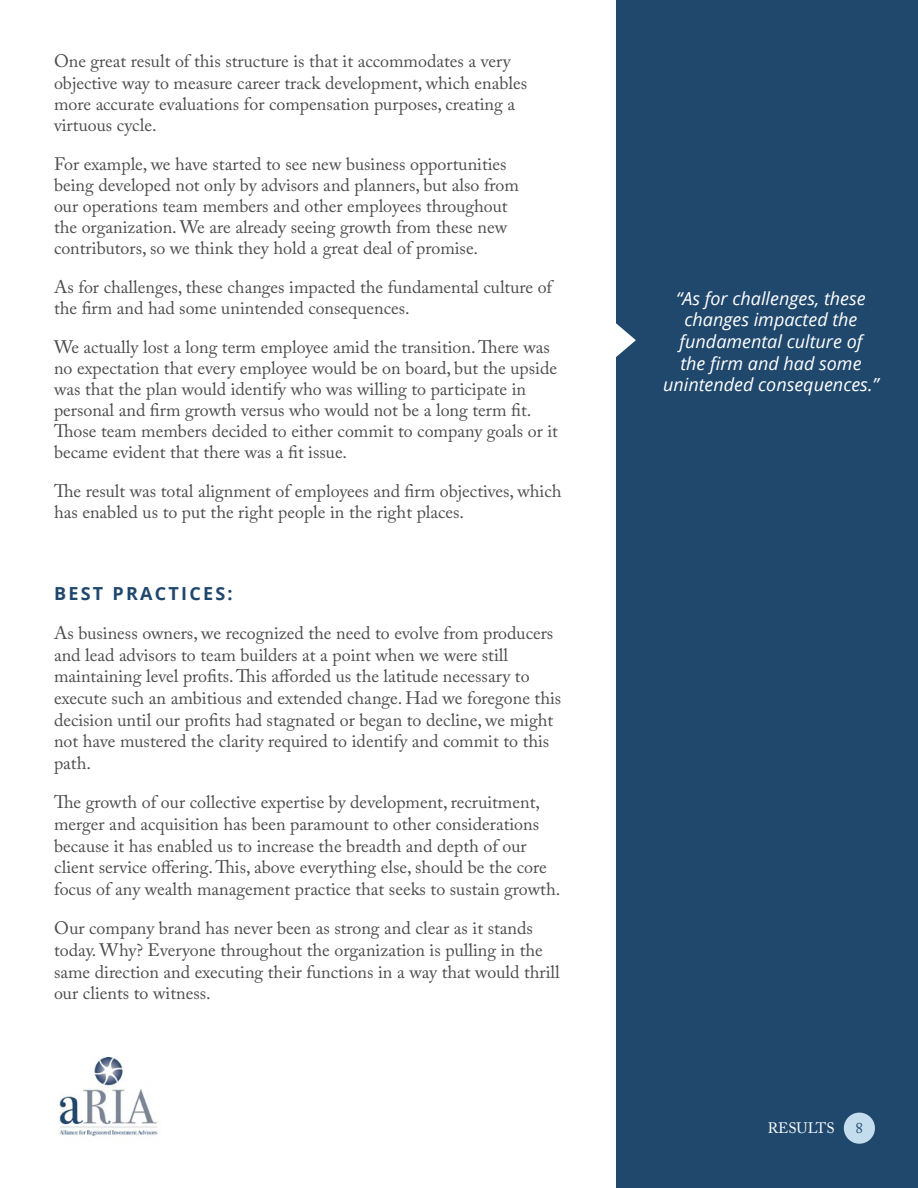
<style>
.page{position:relative;width:918px;height:1188px;background:#fff}
.page>*{position:absolute;margin:0;border:0;box-sizing:border-box;transform-origin:0 0}
.t1{font:18px/21.6px "Adobe Caslon Pro";color:#4d4d4f}
.t2{font:italic 18px/21.6px "Open Sans";color:#fff;text-align:center}
.t3{font:700 18px "Open Sans";letter-spacing:.125em;color:#20486d}
.t4{font:15px "Adobe Caslon Pro";letter-spacing:-.005em;color:#fff}
.t5{font:15px "Adobe Caslon Pro";color:#20486d}
</style>
<div class="page">
<img style="left:59px;top:1058px;width:99px;height:79px">
<div style="left:616px;top:0;width:302px;height:1188px;background:#20486d"></div>
<div style="left:844px;top:1113px;width:31px;height:31px;background:#c3ddee;border-radius:50%"></div>
<svg style="left:616px;top:323px;width:20px;height:34px"></svg>
<p class="t1" style="left:54px;top:50px;width:475px;line-height:21.1px">One great result of this structure is that it accommodates a very objective way to measure career track development, which enables more accurate evaluations for compensation purposes, creating a virtuous cycle.</p>
<p class="t1" style="left:54px;top:153px;width:466px;line-height:21px">For example, we have started to see new business opportunities being developed not only by advisors and planners, but also from our operations team members and other employees throughout the organization. We are already seeing growth from these new contributors, so we think they hold a great deal of promise.</p>
<p class="t1" style="left:54px;top:276px;width:500px;line-height:21px">As for challenges, these changes impacted the fundamental culture of the firm and had some unintended consequences.</p>
<p class="t1" style="left:54px;top:336px;width:506px;line-height:21px">We actually lost a long term employee amid the transition. There was no expectation that every employee would be on board, but the upside was that the plan would identify who was willing to participate in personal and firm growth versus who would not be a long term fit.<br>Those team members decided to either commit to company goals or it became evident that there was a fit issue.</p>
<p class="t1" style="left:54px;top:480px;width:509px;line-height:21px">The result was total alignment of employees and firm objectives, which has enabled us to put the right people in the right places.</p>
<p class="t3" style="left:54px;top:580px;width:180px">BEST PRACTICES:</p>
<p class="t1" style="left:54px;top:622px;width:509px">As business owners, we recognized the need to evolve from producers and lead advisors to team builders at a point when we were still maintaining level profits. This afforded us the latitude necessary to execute such an ambitious and extended change. Had we foregone this decision until our profits had stagnated or began to decline, we might not have mustered the clarity required to identify and commit to this path.</p>
<p class="t1" style="left:54px;top:791px;width:508px">The growth of our collective expertise by development, recruitment, merger and acquisition has been paramount to other considerations because it has enabled us to increase the breadth and depth of our client service offering. This, above everything else, should be the core focus of any wealth management practice that seeks to sustain growth.</p>
<p class="t1" style="left:54px;top:917px;width:507px">Our company brand has never been as strong and clear as it stands today. Why? Everyone throughout the organization is pulling in the same direction and executing their functions in a way that would thrill our clients to witness.</p>
<p class="t2" style="left:663px;top:287px;width:217px">“As for challenges, these changes impacted the fundamental culture of<br>the firm and had some unintended consequences.”</p>
<p class="t4" style="left:768px;top:1119px;width:68px">RESULTS</p>
<p class="t5" style="left:856px;top:1119px;width:9px">8</p>
</div>
